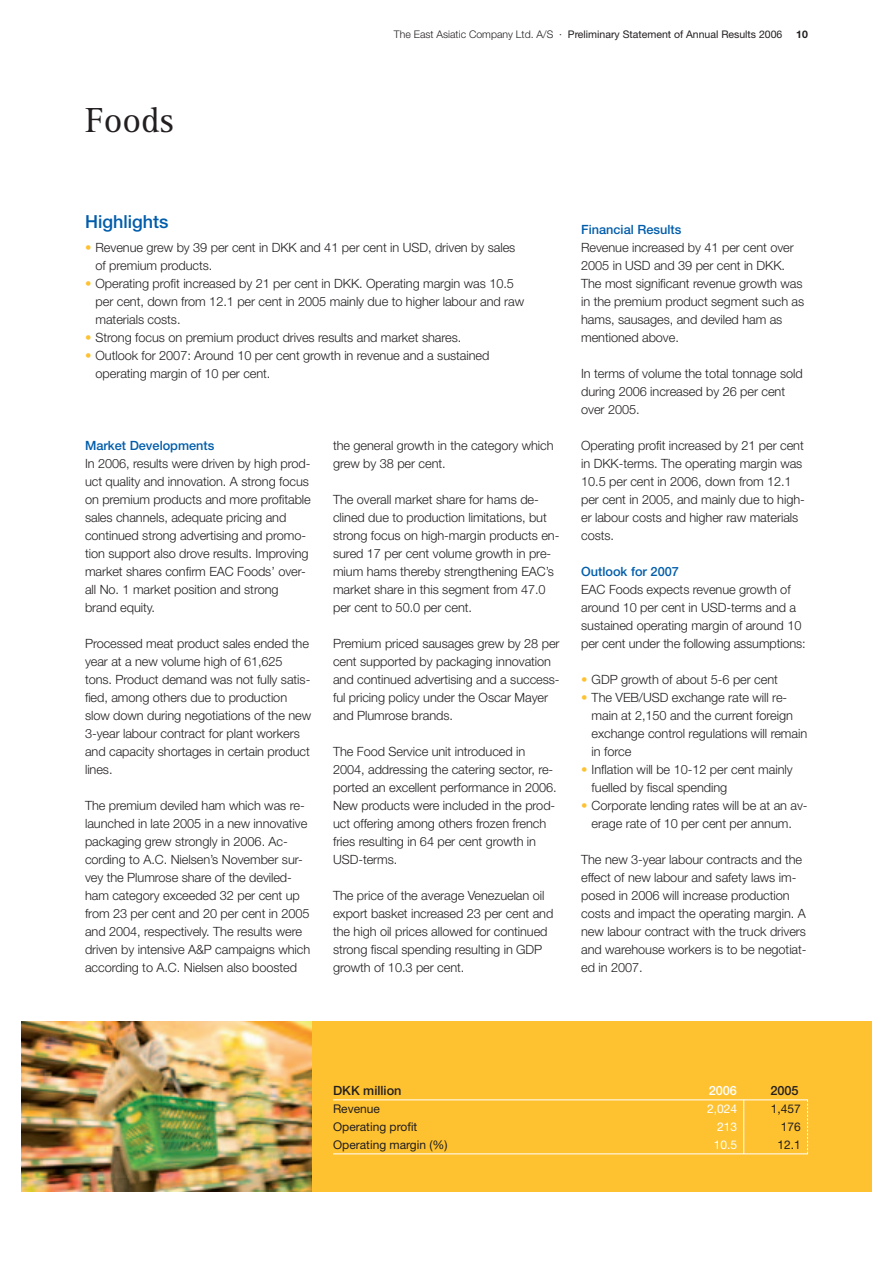
<style>
.page{position:relative;width:893px;height:1263px;background:#fff}
.page>*{position:absolute;margin:0;border:0;box-sizing:border-box;transform-origin:0 0}
.t1{font:36px "Rotis Serif";color:#231f20}
.t2{font:500 18px "Helvetica Neue";color:#015dab}
.t3{font:300 12.75px/18px "Helvetica Neue";letter-spacing:-.005em;color:#231f20}
.t4{font:500 12.75px "Helvetica Neue";color:#015dab}
.t5{font:500 12.75px "Helvetica Neue";color:#231f20}
.t6{font:500 12.75px "Helvetica Neue";color:#fff}
.t7{font:12px "Helvetica Neue";color:#231f20}
.t8{font:12px "Helvetica Neue";color:#fff}
.t9{font:10.5px "Helvetica Neue";color:#231f20}
.t10{font:700 10.5px "Helvetica Neue";color:#231f20}
.s1{font-weight:300}
.s2{color:#fec231}
</style>
<div class="page">
<div style="left:312px;top:1021px;width:560px;height:170px;background:#fec231"></div>
<img style="left:21px;top:1021px;width:291px;height:170px">
<svg style="left:807px;top:1100px;width:1px;height:53px"></svg>
<hr style="left:743px;top:1100px;width:1px;height:54px;background:#fff">
<hr style="left:333px;top:1099px;width:475px;height:1px;background:#fff">
<hr style="left:333px;top:1153px;width:475px;height:1px;background:#fff">
<h1 class="t1" style="left:85px;top:107px;width:90px">Foods</h1>
<p class="t9" style="left:394px;top:31px;width:390px"><span class="s1">The East Asiatic Company Ltd. A/S ·</span> Preliminary Statement of Annual Results 2006</p>
<p class="t10" style="left:796px;top:30px;width:13px">10</p>
<h2 class="t2" style="left:85px;top:215px;width:85px">Highlights</h2>
<p class="t3" style="left:96px;top:240px;width:421px;text-indent:-10px"><span class="s2">•</span> Revenue grew by 39 per cent in DKK and 41 per cent in USD, driven by sales of premium products.</p>
<p class="t3" style="left:96px;top:276px;width:430px;text-indent:-10px"><span class="s2">•</span> Operating profit increased by 21 per cent in DKK. Operating margin was 10.5 per cent, down from 12.1 per cent in 2005 mainly due to higher labour and raw materials costs.</p>
<p class="t3" style="left:85px;top:330px;width:378px"><span class="s2">•</span> Strong focus on premium product drives results and market shares.</p>
<p class="t3" style="left:96px;top:348px;width:395px;text-indent:-10px"><span class="s2">•</span> Outlook for 2007: Around 10 per cent growth in revenue and a sustained operating margin of 10 per cent.</p>
<p class="t4" style="left:85px;top:441px;width:131px">Market Developments</p>
<p class="t3" style="left:85px;top:456px;width:227px">In 2006, results were driven by high prod&shy;uct quality and innovation. A strong focus on premium products and more profitable sales channels, adequate pricing and continued strong advertising and promo&shy;tion support also drove results. Improving market shares confirm EAC Foods’ over&shy;all No. 1 market position and strong brand equity.</p>
<p class="t3" style="left:85px;top:636px;width:228px">Processed meat product sales ended the year at a new volume high of 61,625 tons. Product demand was not fully satis&shy;fied, among others due to production slow down during negotiations of the new 3-year labour contract for plant workers and capacity shortages in certain product lines.</p>
<p class="t3" style="left:85px;top:798px;width:227px">The premium deviled ham which was re&shy;launched in late 2005 in a new innovative packaging grew strongly in 2006. Ac&shy;cording to A.C. Nielsen’s November sur&shy;vey the Plumrose share of the deviled&shy;ham category exceeded 32 per cent up from 23 per cent and 20 per cent in 2005 and 2004, respectively. The results were driven by intensive A&amp;P campaigns which according to A.C. Nielsen also boosted</p>
<p class="t3" style="left:333px;top:438px;width:222px">the general growth in the category which grew by 38 per cent.</p>
<p class="t3" style="left:333px;top:492px;width:228px">The overall market share for hams de&shy;clined due to production limitations, but strong focus on high-margin products en&shy;sured 17 per cent volume growth in pre&shy;mium hams thereby strengthening EAC’s market share in this segment from 47.0 per cent to 50.0 per cent.</p>
<p class="t3" style="left:333px;top:636px;width:228px">Premium priced sausages grew by 28 per cent supported by packaging innovation and continued advertising and a success&shy;ful pricing policy under the Oscar Mayer and Plumrose brands.</p>
<p class="t3" style="left:333px;top:744px;width:225px">The Food Service unit introduced in 2004, addressing the catering sector, re&shy;ported an excellent performance in 2006.<br>New products were included in the prod&shy;uct offering among others frozen french fries resulting in 64 per cent growth in USD-terms.</p>
<p class="t3" style="left:333px;top:888px;width:222px">The price of the average Venezuelan oil export basket increased 23 per cent and the high oil prices allowed for continued strong fiscal spending resulting in GDP growth of 10.3 per cent.</p>
<p class="t4" style="left:581px;top:225px;width:102px">Financial Results</p>
<p class="t3" style="left:581px;top:240px;width:225px">Revenue increased by 41 per cent over 2005 in USD and 39 per cent in DKK.<br>The most significant revenue growth was in the premium product segment such as hams, sausages, and deviled ham as mentioned above.</p>
<p class="t3" style="left:581px;top:366px;width:223px">In terms of volume the total tonnage sold during 2006 increased by 26 per cent over 2005.</p>
<p class="t3" style="left:581px;top:438px;width:225px">Operating profit increased by 21 per cent in DKK-terms. The operating margin was 10.5 per cent in 2006, down from 12.1 per cent in 2005, and mainly due to high&shy;er labour costs and higher raw materials costs.</p>
<p class="t4" style="left:581px;top:567px;width:99px">Outlook for 2007</p>
<p class="t3" style="left:581px;top:582px;width:226px">EAC Foods expects revenue growth of around 10 per cent in USD-terms and a sustained operating margin of around 10 per cent under the following assumptions:</p>
<p class="t3" style="left:581px;top:672px;width:198px"><span class="s2">•</span> GDP growth of about 5-6 per cent</p>
<p class="t3" style="left:592px;top:690px;width:217px;text-indent:-11px"><span class="s2">•</span> The VEB/USD exchange rate will re&shy;main at 2,150 and the current foreign exchange control regulations will remain in force</p>
<p class="t3" style="left:592px;top:762px;width:202px;text-indent:-11px"><span class="s2">•</span> Inflation will be 10-12 per cent mainly fuelled by fiscal spending</p>
<p class="t3" style="left:581px;top:798px;width:228px;text-align:center"><span class="s2">•</span> Corporate lending rates will be at an av&shy;erage rate of 10 per cent per annum.</p>
<p class="t3" style="left:581px;top:852px;width:227px">The new 3-year labour contracts and the effect of new labour and safety laws im&shy;posed in 2006 will increase production costs and impact the operating margin. A new labour contract with the truck drivers and warehouse workers is to be negotiat&shy;ed in 2007.</p>
<p class="t5" style="left:333px;top:1086px;width:70px">DKK million</p>
<p class="t6" style="left:709px;top:1086px;width:30px">2006</p>
<p class="t5" style="left:770px;top:1086px;width:30px">2005</p>
<p class="t7" style="left:333px;top:1105px;width:48px">Revenue</p>
<p class="t8" style="left:707px;top:1105px;width:32px">2,024</p>
<p class="t7" style="left:771px;top:1105px;width:32px">1,457</p>
<p class="t7" style="left:333px;top:1123px;width:86px">Operating profit</p>
<p class="t8" style="left:717px;top:1123px;width:22px">213</p>
<p class="t7" style="left:781px;top:1123px;width:22px">176</p>
<p class="t7" style="left:333px;top:1141px;width:116px">Operating margin (%)</p>
<p class="t8" style="left:714px;top:1141px;width:25px">10.5</p>
<p class="t7" style="left:777px;top:1141px;width:25px">12.1</p>
</div>
